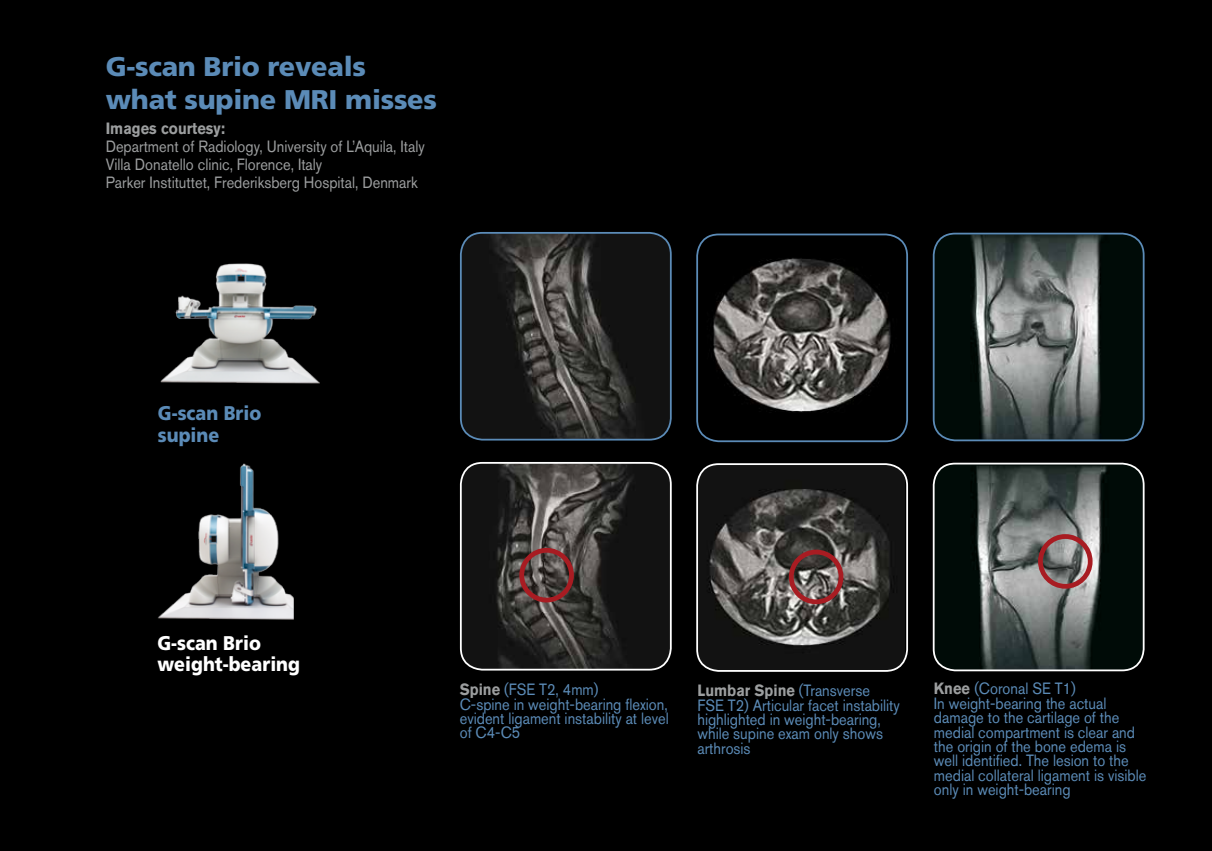
<style>
.page{position:relative;width:1212px;height:851px;background:#fff}
.page>*{position:absolute;margin:0;border:0;box-sizing:border-box;transform-origin:0 0}
.t1{font:900 27px/32.4px "Frutiger LT Std";letter-spacing:-.01em;color:#5b8bb7}
.t2{font:900 19.8px/21.6px "Frutiger LT Std";color:#fff;scale:.9 1}
.t3{font:900 19.8px/21.6px "Frutiger LT Std";color:#5b8bb7;scale:.9 1}
.t4{font:16.2px/14.4px "Akzidenz Grotesk BQ";color:#5b8bb7;scale:.9 1}
.t5{font:16.2px/18px "Akzidenz Grotesk BQ";color:#9c9e9f;scale:.9 1}
.t6{font:700 16.2px "Akzidenz Grotesk BQ";color:#9c9e9f;scale:.9 1}
.s1{font-weight:700;color:#9c9e9f}
</style>
<div class="page">
<div style="left:0;top:0;width:1212px;height:850px;background:#000"></div>
<img style="left:85px;top:447px;width:209px;height:200px">
<img style="left:138px;top:211px;width:210px;height:201px">
<img style="left:461px;top:233px;width:210px;height:206px">
<div style="left:460px;top:232px;width:212px;height:208px;border:2px solid #5b8bb7;border-radius:22px"></div>
<img style="left:461px;top:463px;width:210px;height:206px">
<div style="left:460px;top:462px;width:212px;height:208px;border:2px solid #fff;border-radius:22px"></div>
<div style="left:519px;top:548px;width:55px;height:54px;border:5px solid #a81c22;border-radius:50%"></div>
<img style="left:934px;top:233px;width:209px;height:207px">
<div style="left:933px;top:233px;width:211px;height:208px;border:2px solid #5b8bb7;border-radius:22px"></div>
<img style="left:934px;top:463px;width:209px;height:207px">
<div style="left:933px;top:462px;width:211px;height:209px;border:2px solid #fff;border-radius:22px"></div>
<div style="left:1038px;top:534px;width:54px;height:54px;border:5px solid #a81c22;border-radius:50%"></div>
<img style="left:698px;top:464px;width:207px;height:206px">
<div style="left:696px;top:463px;width:212px;height:208px;border:2px solid #fff;border-radius:22px"></div>
<img style="left:698px;top:234px;width:207px;height:205px">
<div style="left:696px;top:233px;width:212px;height:209px;border:2px solid #5b8bb7;border-radius:22px"></div>
<div style="left:789px;top:549px;width:54px;height:55px;border:5px solid #a81c22;border-radius:50%"></div>
<h1 class="t1" style="left:106px;top:51px;width:333px">G-scan Brio reveals what supine MRI misses</h1>
<p class="t6" style="left:106px;top:119px;width:134px">Images courtesy:</p>
<p class="t5" style="left:106px;top:137px;width:356px">Department of Radiology, University of L’Aquila, Italy<br>Villa Donatello clinic, Florence, Italy<br>Parker Instituttet, Frederiksberg Hospital, Denmark</p>
<p class="t3" style="left:158px;top:402px;width:116px">G-scan Brio supine</p>
<p class="t2" style="left:157px;top:631px;width:160px">G-scan Brio weight-bearing</p>
<p class="t4" style="left:460px;top:682px;width:234px"><span class="s1">Spine</span> (FSE T2, 4mm)<br>C-spine in weight-bearing flexion, evident ligament instability at level of C4-C5</p>
<p class="t4" style="left:934px;top:681px;width:237px"><span class="s1">Knee</span> (Coronal SE T1)<br>In weight-bearing the actual damage to the cartilage of the medial compartment is clear and the origin of the bone edema is well identified. The lesion to the medial collateral ligament is visible only in weight-bearing</p>
<p class="t4" style="left:697px;top:683px;width:226px"><span class="s1">Lumbar Spine</span> (Transverse<br>FSE T2) Articular facet instability highlighted in weight-bearing, while supine exam only shows arthrosis</p>
</div>
